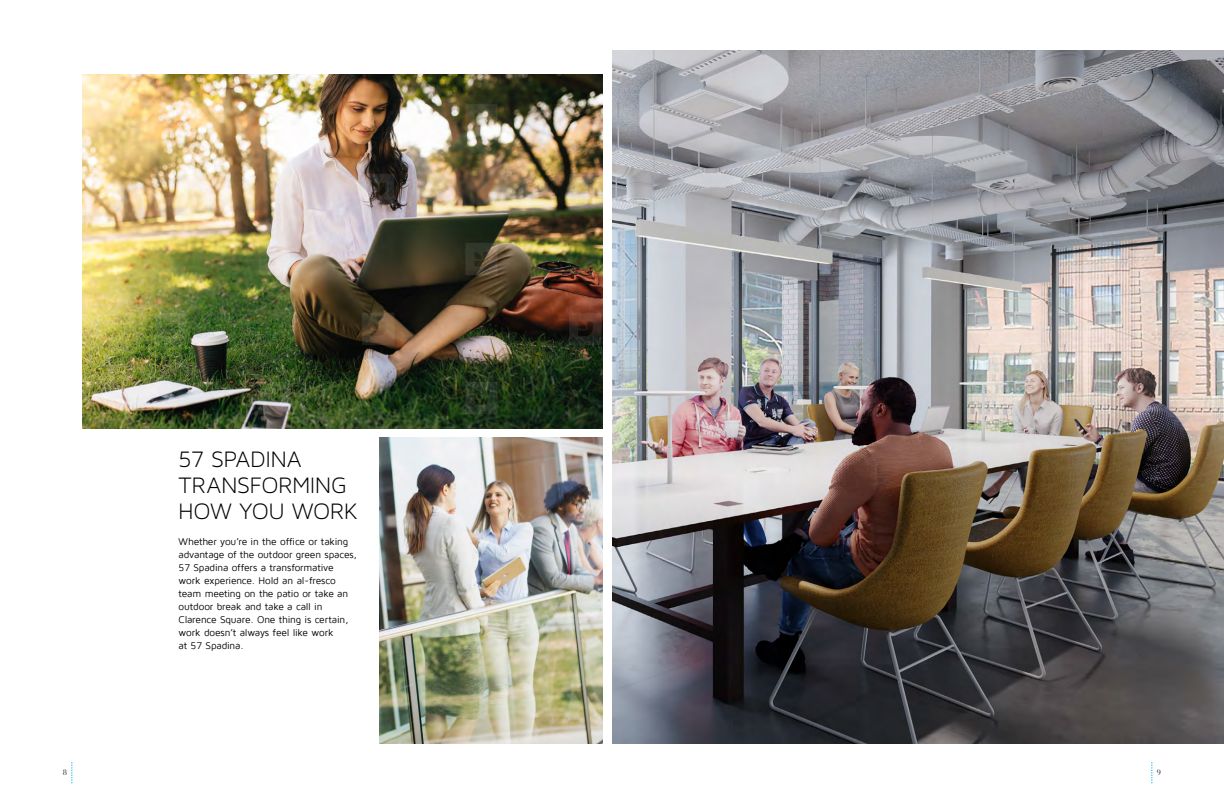
<style>
.page{position:relative;width:1224px;height:792px;background:#fff}
.page>*{position:absolute;margin:0;border:0;box-sizing:border-box;transform-origin:0 0}
.t1{font:24px/26px "Maven Pro Light 300";letter-spacing:-.005em;color:#000}
.t2{font:10px/13px "Maven Pro";letter-spacing:-.015em;color:#000}
.t3{font:8px "Bodoni Svty Two ITCTT";color:#363e47}
</style>
<div class="page">
<svg style="left:72px;top:762px;width:1px;height:21px"></svg>
<svg style="left:1152px;top:762px;width:1px;height:21px"></svg>
<img style="left:612px;top:50px;width:612px;height:693px">
<img style="left:380px;top:437px;width:223px;height:306px">
<img style="left:82px;top:75px;width:521px;height:353px">
<h1 class="t1" style="left:179px;top:446px;width:180px">57 SPADINA<br>TRANSFORMING<br>HOW YOU WORK</h1>
<p class="t2" style="left:179px;top:536px;width:180px">Whether you’re in the office or taking advantage of the outdoor green spaces, 57 Spadina offers a transformative work experience. Hold an al-fresco team meeting on the patio or take an outdoor break and take a call in Clarence Square. One thing is certain, work doesn’t always feel like work<br>at 57 Spadina.</p>
<p class="t3" style="left:63px;top:766px;width:6px">8</p>
<p class="t3" style="left:1157px;top:766px;width:6px">9</p>
</div>
